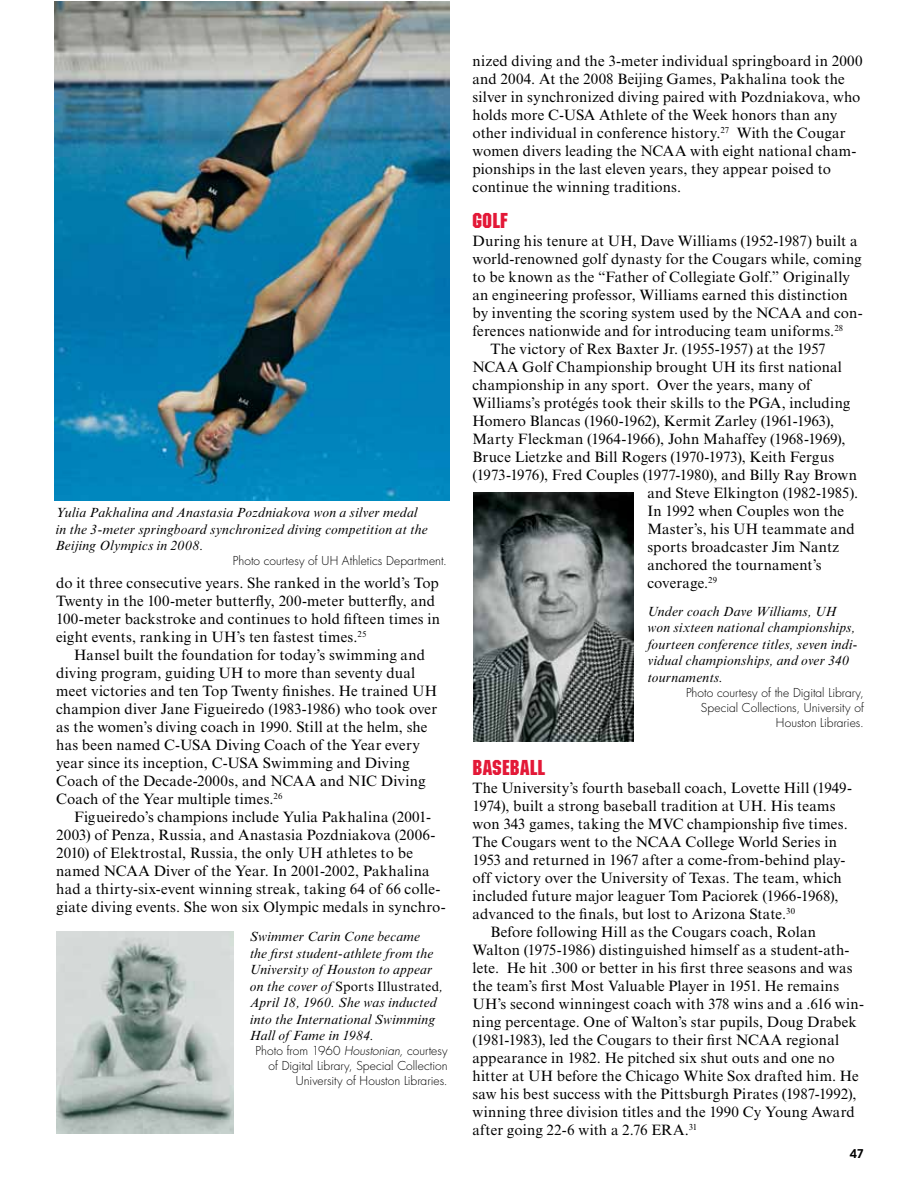
<style>
.page{position:relative;width:918px;height:1188px;background:#fff}
.page>*{position:absolute;margin:0;border:0;box-sizing:border-box;transform-origin:0 0}
.t1{font:21px "Machine Std";letter-spacing:.02em;color:#e31837}
.t2{font:15px/18px "Times New Roman MT Std";letter-spacing:.01em;color:#000}
.t3{font:italic 13.5px/16.5px "Times New Roman MT Std";letter-spacing:.015em;color:#000}
.t4{font:300 12px/15px "Futura Std";color:#000;text-align:right}
.t5{font:600 12px "ITC Avant Garde Std";color:#000}
.s1{font-style:normal}
.s2{font-style:italic}
</style>
<div class="page">
<img style="left:55px;top:2px;width:394px;height:499px">
<img style="left:56px;top:932px;width:177px;height:202px">
<img style="left:473px;top:492px;width:161px;height:250px">
<p class="t3" style="left:56px;top:504px;width:374px">Yulia Pakhalina and Anastasia Pozdniakova won a silver medal in the 3-meter springboard synchronized diving competition at the<br>Beijing Olympics in 2008.</p>
<p class="t4" style="left:233px;top:554px;width:216px">Photo courtesy of UH Athletics Department.</p>
<p class="t2" style="left:56px;top:574px;width:386px">do it three consecutive years. She ranked in the world’s Top Twenty in the 100-meter butterfly, 200-meter butterfly, and 100-meter backstroke and continues to hold fifteen times in eight events, ranking in UH’s ten fastest times.<sup>25</sup></p>
<p class="t2" style="left:56px;top:646px;width:383px;text-indent:18px">Hansel built the foundation for today’s swimming and diving program, guiding UH to more than seventy dual meet victories and ten Top Twenty finishes. He trained UH champion diver Jane Figueiredo (1983-1986) who took over as the women’s diving coach in 1990. Still at the helm, she has been named C-USA Diving Coach of the Year every year since its inception, C-USA Swimming and Diving Coach of the Decade-2000s, and NCAA and NIC Diving Coach of the Year multiple times.<sup>26</sup></p>
<p class="t2" style="left:56px;top:808px;width:391px;text-indent:18px">Figueiredo’s champions include Yulia Pakhalina (2001- 2003) of Penza, Russia, and Anastasia Pozdniakova (2006- 2010) of Elektrostal, Russia, the only UH athletes to be named NCAA Diver of the Year. In 2001-2002, Pakhalina had a thirty-six-event winning streak, taking 64 of 66 colle&shy;giate diving events. She won six Olympic medals in synchro-</p>
<p class="t3" style="left:250px;top:928px;width:195px">Swimmer Carin Cone became<br>the first student-athlete from the<br>University of Houston to appear on the cover of <span class="s1">Sports Illustrated</span>,<br>April 18, 1960. She was inducted into the International Swimming<br>Hall of Fame in 1984.</p>
<p class="t4" style="left:256px;top:1044px;width:194px">Photo from 1960 <span class="s2">Houstonian,</span> courtesy of Digital Library, Special Collection<br>University of Houston Libraries.</p>
<p class="t2" style="left:472px;top:52px;width:392px">nized diving and the 3-meter individual springboard in 2000 and 2004. At the 2008 Beijing Games, Pakhalina took the silver in synchronized diving paired with Pozdniakova, who holds more C-USA Athlete of the Week honors than any other individual in conference history.<sup>27</sup> With the Cougar women divers leading the NCAA with eight national cham&shy;pionships in the last eleven years, they appear poised to continue the winning traditions.</p>
<h1 class="t1" style="left:472px;top:208px;width:37px">GOLF</h1>
<p class="t2" style="left:472px;top:232px;width:387px">During his tenure at UH, Dave Williams (1952-1987) built a</p>
<p class="t2" style="left:472px;top:250px;width:391px">world-renowned golf dynasty for the Cougars while, coming</p>
<p class="t2" style="left:472px;top:268px;width:379px">to be known as the “Father of Collegiate Golf.” Originally</p>
<p class="t2" style="left:472px;top:286px;width:377px">an engineering professor, Williams earned this distinction</p>
<p class="t2" style="left:472px;top:304px;width:392px">by inventing the scoring system used by the NCAA and con-</p>
<p class="t2" style="left:472px;top:322px;width:372px">ferences nationwide and for introducing team uniforms.<sup>28</sup></p>
<p class="t2" style="left:491px;top:340px;width:337px">The victory of Rex Baxter Jr. (1955-1957) at the 1957</p>
<p class="t2" style="left:473px;top:358px;width:371px">NCAA Golf Championship brought UH its first national</p>
<p class="t2" style="left:473px;top:376px;width:340px">championship in any sport. Over the years, many of</p>
<p class="t2" style="left:473px;top:394px;width:379px">Williams’s protégés took their skills to the PGA, including</p>
<p class="t2" style="left:473px;top:412px;width:363px">Homero Blancas (1960-1962), Kermit Zarley (1961-1963),</p>
<p class="t2" style="left:473px;top:430px;width:375px">Marty Fleckman (1964-1966), John Mahaffey (1968-1969),</p>
<p class="t2" style="left:473px;top:448px;width:363px">Bruce Lietzke and Bill Rogers (1970-1973), Keith Fergus</p>
<p class="t2" style="left:473px;top:466px;width:386px">(1973-1976), Fred Couples (1977-1980), and Billy Ray Brown</p>
<p class="t2" style="left:647px;top:484px;width:212px">and Steve Elkington (1982-1985).</p>
<p class="t2" style="left:647px;top:502px;width:198px">In 1992 when Couples won the</p>
<p class="t2" style="left:647px;top:520px;width:209px">Master’s, his UH teammate and</p>
<p class="t2" style="left:647px;top:538px;width:193px">sports broadcaster Jim Nantz</p>
<p class="t2" style="left:647px;top:556px;width:176px">anchored the tournament’s</p>
<p class="t2" style="left:647px;top:574px;width:71px">coverage.<sup>29</sup></p>
<p class="t3" style="left:647px;top:603px;width:211px">Under coach Dave Williams, UH won sixteen national championships, fourteen conference titles, seven indi&shy;vidual championships, and over 340 tournaments.</p>
<p class="t4" style="left:686px;top:685px;width:179px">Photo courtesy of the Digital Library,<br>Special Collections, University of<br>Houston Libraries.</p>
<h1 class="t1" style="left:472px;top:755px;width:74px">BASEBALL</h1>
<p class="t2" style="left:472px;top:779px;width:381px">The University’s fourth baseball coach, Lovette Hill (1949-</p>
<p class="t2" style="left:472px;top:797px;width:365px">1974), built a strong baseball tradition at UH. His teams</p>
<p class="t2" style="left:472px;top:815px;width:377px">won 343 games, taking the MVC championship five times.</p>
<p class="t2" style="left:472px;top:833px;width:366px">The Cougars went to the NCAA College World Series in</p>
<p class="t2" style="left:472px;top:851px;width:375px">1953 and returned in 1967 after a come-from-behind play-</p>
<p class="t2" style="left:472px;top:869px;width:371px">off victory over the University of Texas. The team, which</p>
<p class="t2" style="left:472px;top:887px;width:368px">included future major leaguer Tom Paciorek (1966-1968),</p>
<p class="t2" style="left:472px;top:905px;width:324px">advanced to the finals, but lost to Arizona State.<sup>30</sup></p>
<p class="t2" style="left:490px;top:923px;width:327px">Before following Hill as the Cougars coach, Rolan</p>
<p class="t2" style="left:472px;top:941px;width:379px">Walton (1975-1986) distinguished himself as a student-ath-</p>
<p class="t2" style="left:472px;top:959px;width:382px">lete. He hit .300 or better in his first three seasons and was</p>
<p class="t2" style="left:472px;top:977px;width:368px">the team’s first Most Valuable Player in 1951. He remains</p>
<p class="t2" style="left:472px;top:995px;width:393px">UH’s second winningest coach with 378 wins and a .616 win-</p>
<p class="t2" style="left:472px;top:1013px;width:386px">ning percentage. One of Walton’s star pupils, Doug Drabek</p>
<p class="t2" style="left:472px;top:1031px;width:368px">(1981-1983), led the Cougars to their first NCAA regional</p>
<p class="t2" style="left:472px;top:1049px;width:364px">appearance in 1982. He pitched six shut outs and one no</p>
<p class="t2" style="left:472px;top:1067px;width:388px">hitter at UH before the Chicago White Sox drafted him. He</p>
<p class="t2" style="left:472px;top:1085px;width:386px">saw his best success with the Pittsburgh Pirates (1987-1992),</p>
<p class="t2" style="left:472px;top:1103px;width:384px">winning three division titles and the 1990 Cy Young Award</p>
<p class="t2" style="left:472px;top:1121px;width:226px">after going 22-6 with a 2.76 ERA.<sup>31</sup></p>
<p class="t5" style="left:850px;top:1146px;width:16px">47</p>
</div>
